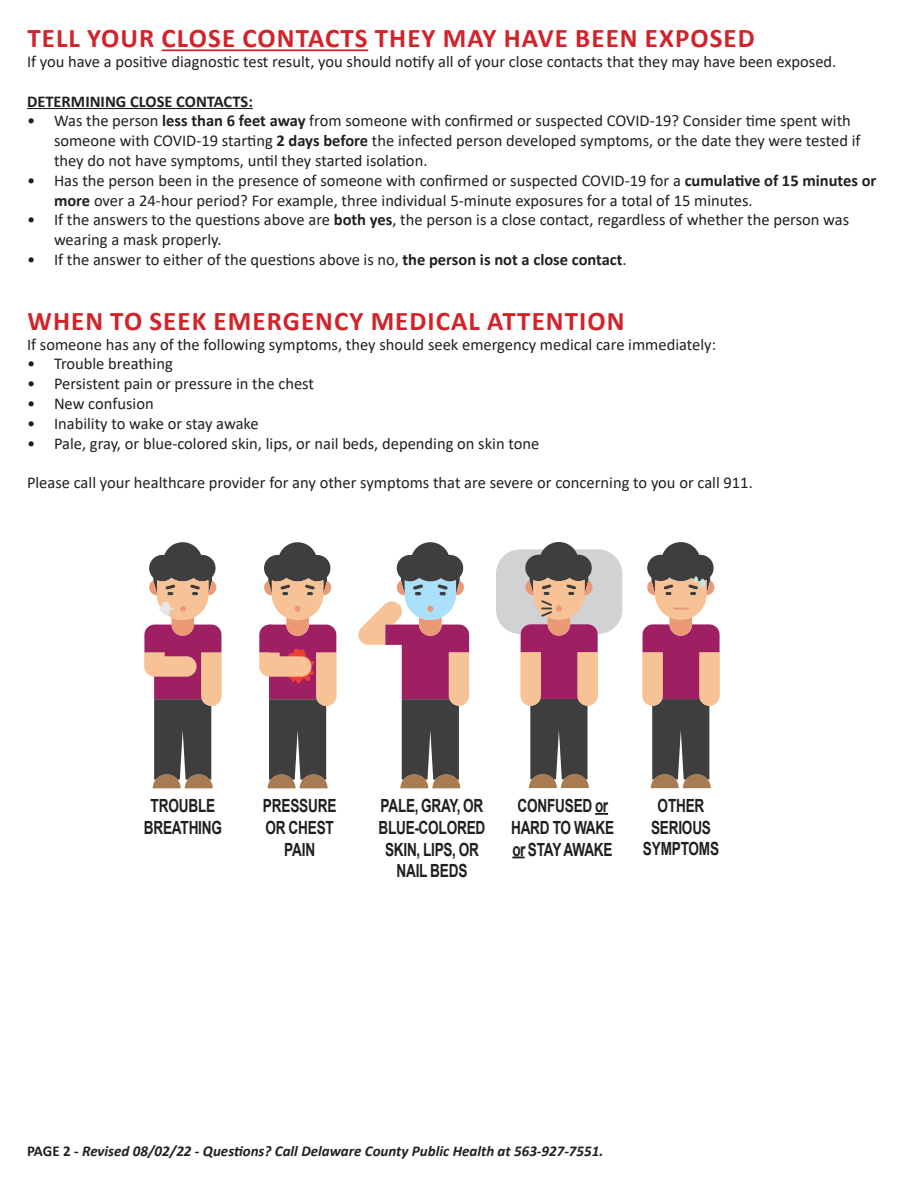
<style>
.page{position:relative;width:918px;height:1188px;background:#fff}
.page>*{position:absolute;margin:0;border:0;box-sizing:border-box;transform-origin:0 0}
.t1{font:700 27px "Calibri";letter-spacing:.04em;color:#d1232a}
.t2{font:700 18.15px/21.8px "Arial";letter-spacing:-.015em;color:#231f20;text-align:center;scale:.75 1}
.t3{font:16.5px/19.8px "Calibri";color:#231f20}
.t4{font:700 16.5px "Calibri";color:#231f20}
.t5{font:italic 700 15px "Calibri";color:#231f20}
.s1{font-weight:700}
.s2{font-style:normal}
</style>
<div class="page">
<hr style="left:162px;top:49px;width:206px;height:2px;background:#d1232a">
<hr style="left:27px;top:108px;width:226px;height:1px;background:#231f20">
<svg style="left:144px;top:542px;width:77px;height:246px"></svg>
<svg style="left:643px;top:542px;width:77px;height:246px"></svg>
<svg style="left:259px;top:542px;width:77px;height:246px"></svg>
<div style="left:496px;top:549px;width:126px;height:85px;background:#d1d2d4;border-radius:24px"></div>
<svg style="left:521px;top:542px;width:77px;height:246px"></svg>
<svg style="left:595px;top:813px;width:13px;height:2px"></svg>
<svg style="left:512px;top:857px;width:13px;height:1px"></svg>
<svg style="left:358px;top:542px;width:111px;height:246px"></svg>
<p class="t1" style="left:28px;top:19px;width:729px">TELL YOUR CLOSE CONTACTS THEY MAY HAVE BEEN EXPOSED</p>
<p class="t3" style="left:27px;top:51px;width:811px">If you have a positive diagnostic test result, you should notify all of your close contacts that they may have been exposed.</p>
<p class="t4" style="left:27px;top:90px;width:227px">DETERMINING CLOSE CONTACTS:</p>
<p class="t3" style="left:54px;top:111px;width:808px;text-indent:-27px">• Was the person <span class="s1">less than 6 feet away</span> from someone with confirmed or suspected COVID-19? Consider time spent with someone with COVID-19 starting <span class="s1">2 days before</span> the infected person developed symptoms, or the date they were tested if they do not have symptoms, until they started isolation.</p>
<p class="t3" style="left:54px;top:170px;width:824px;text-indent:-27px">• Has the person been in the presence of someone with confirmed or suspected COVID-19 for a <span class="s1">cumulative of 15 minutes or more</span> over a 24-hour period? For example, three individual 5-minute exposures for a total of 15 minutes.</p>
<p class="t3" style="left:54px;top:210px;width:797px;text-indent:-27px">• If the answers to the questions above are <span class="s1">both yes</span>, the person is a close contact, regardless of whether the person was wearing a mask properly.</p>
<p class="t3" style="left:27px;top:249px;width:601px">• If the answer to either of the questions above is no, <span class="s1">the person is not a close contact</span>.</p>
<p class="t1" style="left:28px;top:302px;width:599px">WHEN TO SEEK EMERGENCY MEDICAL ATTENTION</p>
<p class="t3" style="left:27px;top:334px;width:691px">If someone has any of the following symptoms, they should seek emergency medical care immediately:</p>
<p class="t3" style="left:27px;top:354px;width:147px">• Trouble breathing</p>
<p class="t3" style="left:27px;top:373px;width:289px">• Persistent pain or pressure in the chest</p>
<p class="t3" style="left:27px;top:393px;width:128px">• New confusion</p>
<p class="t3" style="left:27px;top:413px;width:233px">• Inability to wake or stay awake</p>
<p class="t3" style="left:27px;top:433px;width:514px">• Pale, gray, or blue-colored skin, lips, or nail beds, depending on skin tone</p>
<p class="t3" style="left:27px;top:472px;width:727px">Please call your healthcare provider for any other symptoms that are severe or concerning to you or call 911.</p>
<p class="t2" style="left:144px;top:795px;width:106px">TROUBLE<br>BREATHING</p>
<p class="t2" style="left:643px;top:795px;width:103px">OTHER<br>SERIOUS<br>SYMPTOMS</p>
<p class="t2" style="left:263px;top:795px;width:99px">PRESSURE<br>OR CHEST<br>PAIN</p>
<p class="t2" style="left:511px;top:795px;width:139px">CONFUSED or<br>HARD TO WAKE or STAY AWAKE</p>
<p class="t2" style="left:379px;top:795px;width:144px">PALE, GRAY, OR<br>BLUE-COLORED<br>SKIN, LIPS, OR<br>NAIL BEDS</p>
<p class="t5" style="left:27px;top:1140px;width:578px"><span class="s2">PAGE 2 -</span> Revised 08/02/22 - Questions? Call Delaware County Public Health at 563-927-7551.</p>
</div>
